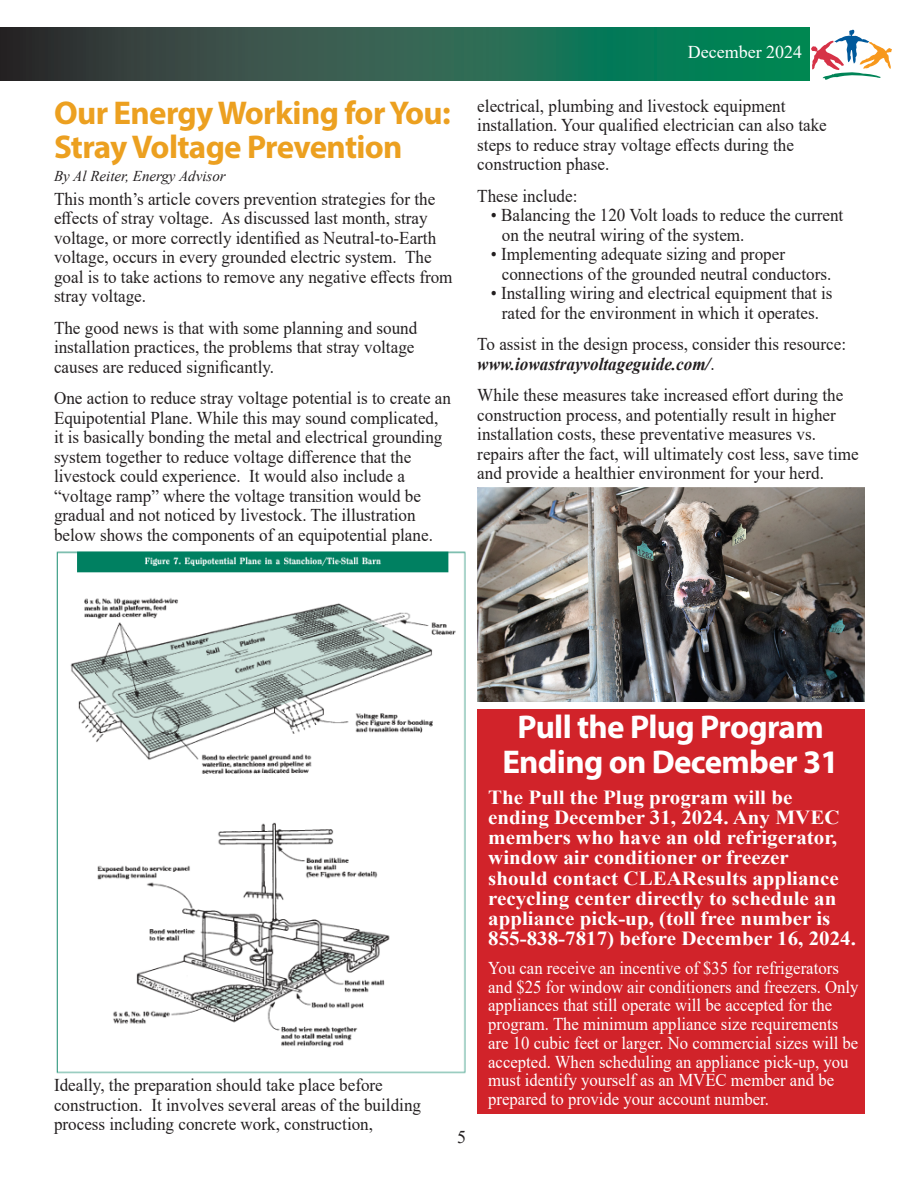
<style>
.page{position:relative;width:918px;height:1188px;background:#fff}
.page>*{position:absolute;margin:0;border:0;box-sizing:border-box;transform-origin:0 0}
.t1{font:700 33px/34.5px "Myriad Pro";letter-spacing:-.02em;color:#eca020}
.t2{font:700 33px "Myriad Pro";letter-spacing:-.02em;color:#fff}
.No_Spacing{font:700 19.95px/20.2px "Times New Roman";color:#fff;scale:1.05 1}
.No_Spacing-2{font:18px/19.5px "Times New Roman";color:#231f20;scale:.95 1}
.No_Spacing-3{font:18px/18.8px "Times New Roman";color:#fff;scale:.93 1}
.No_Spacing-4{font:18px "Times New Roman";color:#fff}
.No_Spacing-5{font:18px "Times New Roman";color:#231f20}
.t3{font:italic 15px "Times New Roman";color:#231f20}
.s1{font-weight:700;font-style:italic}
</style>
<div class="page">
<svg style="left:811px;top:29px;width:81px;height:51px"></svg>
<svg style="left:0;top:27px;width:809px;height:54px;background:#24604c"></svg>
<div style="left:477px;top:709px;width:388px;height:405px;background:#d1232a"></div>
<img style="left:56px;top:551px;width:410px;height:523px">
<img style="left:477px;top:488px;width:388px;height:213px">
<p class="t1" style="left:54px;top:94px;width:398px">Our Energy Working for You:<br>Stray Voltage Prevention</p>
<p class="No_Spacing-2" style="left:54px;top:188px;width:421px">This month’s article covers prevention strategies for the effects of stray voltage. As discussed last month, stray voltage, or more correctly identified as Neutral-to-Earth voltage, occurs in every grounded electric system. The goal is to take actions to remove any negative effects from stray voltage.</p>
<p class="No_Spacing-2" style="left:54px;top:317px;width:384px">The good news is that with some planning and sound installation practices, the problems that stray voltage causes are reduced significantly.</p>
<p class="No_Spacing-2" style="left:54px;top:388px;width:419px">One action to reduce stray voltage potential is to create an Equipotential Plane. While this may sound complicated, it is basically bonding the metal and electrical grounding system together to reduce voltage difference that the livestock could experience. It would also include a “voltage ramp” where the voltage transition would be gradual and not noticed by livestock. The illustration below shows the components of an equipotential plane.</p>
<p class="t3" style="left:54px;top:166px;width:173px">By Al Reiter, Energy Advisor</p>
<p class="No_Spacing-4" style="left:688px;top:39px;width:116px">December 2024</p>
<p class="No_Spacing-2" style="left:477px;top:96px;width:369px">electrical, plumbing and livestock equipment installation. Your qualified electrician can also take</p>
<p class="No_Spacing-2" style="left:477px;top:135px;width:335px">steps to reduce stray voltage effects during the construction phase.</p>
<p class="No_Spacing-2" style="left:477px;top:186px;width:107px">These include:</p>
<p class="No_Spacing-2" style="left:491px;top:205px;width:373px">• Balancing the 120 Volt loads to reduce the current</p>
<p class="No_Spacing-2" style="left:502px;top:225px;width:257px">on the neutral wiring of the system.</p>
<p class="No_Spacing-2" style="left:491px;top:244px;width:311px">• Implementing adequate sizing and proper</p>
<p class="No_Spacing-2" style="left:502px;top:264px;width:348px">connections of the grounded neutral conductors.</p>
<p class="No_Spacing-2" style="left:491px;top:283px;width:361px">• Installing wiring and electrical equipment that is</p>
<p class="No_Spacing-2" style="left:502px;top:303px;width:335px">rated for the environment in which it operates.</p>
<p class="No_Spacing-2" style="left:477px;top:334px;width:390px">To assist in the design process, consider this resource: <span class="s1">www.iowastrayvoltageguide.com/</span>.</p>
<p class="No_Spacing-2" style="left:477px;top:385px;width:403px">While these measures take increased effort during the construction process, and potentially result in higher installation costs, these preventative measures vs. repairs after the fact, will ultimately cost less, save time and provide a healthier environment for your herd.</p>
<p class="No_Spacing-2" style="left:54px;top:1075px;width:388px">Ideally, the preparation should take place before construction. It involves several areas of the building process including concrete work, construction,</p>
<p class="No_Spacing-5" style="left:457px;top:1124px;width:10px">5</p>
<p class="t2" style="left:518px;top:706px;width:308px">Pull the Plug Program</p>
<p class="t2" style="left:502px;top:740px;width:338px">Ending on December 31</p>
<p class="No_Spacing" style="left:488px;top:786px;width:352px">The Pull the Plug program will be ending December 31, 2024. Any MVEC members who have an old refrigerator, window air conditioner or freezer<br>should contact CLEAResults appliance recycling center directly to schedule an appliance pick-up, (toll free number is 855-838-7817) before December 16, 2024.</p>
<p class="No_Spacing-3" style="left:488px;top:958px;width:400px">You can receive an incentive of $35 for refrigerators and $25 for window air conditioners and freezers. Only appliances that still operate will be accepted for the program. The minimum appliance size requirements are 10 cubic feet or larger. No commercial sizes will be accepted. When scheduling an appliance pick-up, you must identify yourself as an MVEC member and be prepared to provide your account number.</p>
</div>
